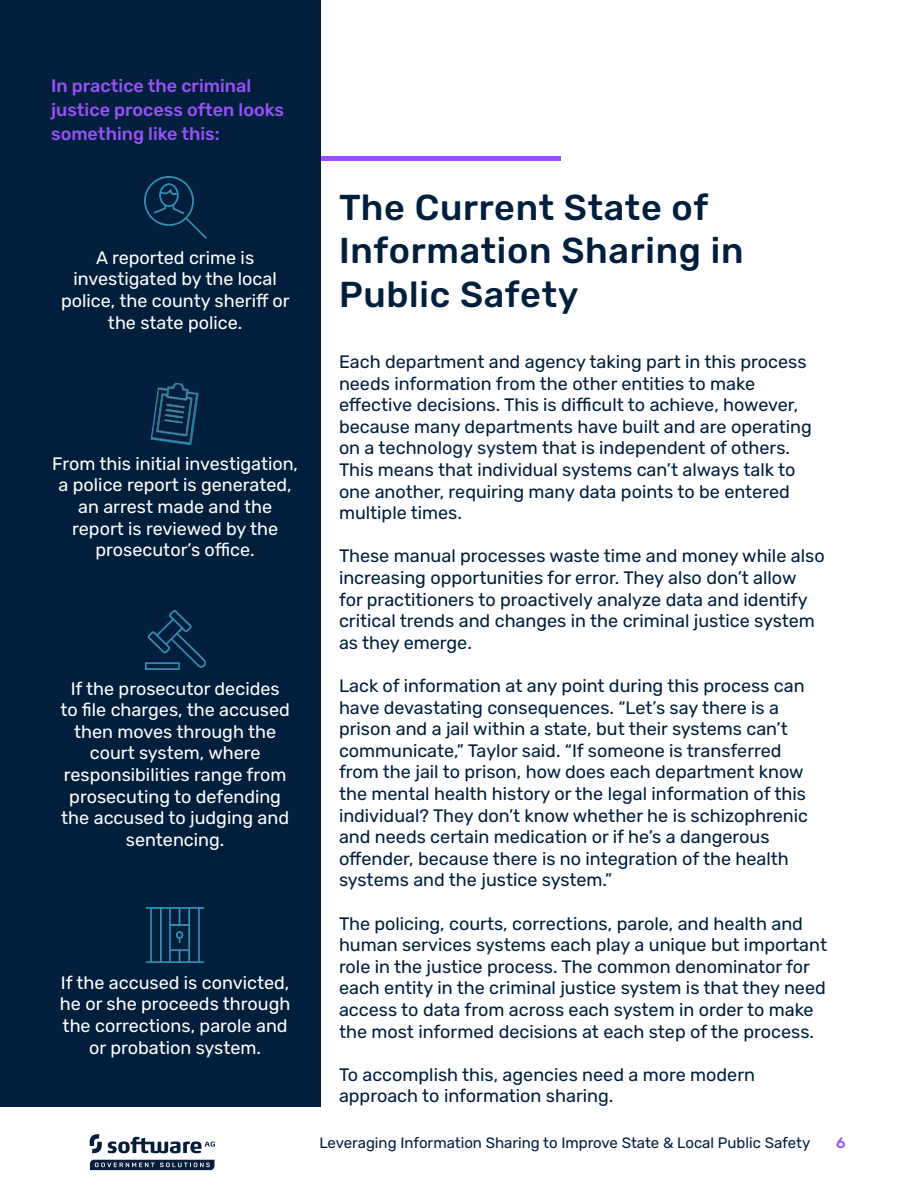
<style>
.page{position:relative;width:918px;height:1188px;background:#fff}
.page>*{position:absolute;margin:0;border:0;box-sizing:border-box;transform-origin:0 0}
.t1{font:500 36px/43.2px "Rubik";letter-spacing:.02em;color:#011f3d}
.Body{font:18px/21.6px "Rubik";color:#011f3d}
.Body-2{font:18px/21.6px "Rubik";color:#fff;text-align:center}
.t2{font:500 18px/24px "Rubik";color:#9a50fb}
.t3{font:15px "Rubik";color:#011f3d}
.t4{font:500 15px "Rubik";color:#9a50fb}
</style>
<div class="page">
<svg style="left:90px;top:1160px;width:125px;height:10px"></svg>
<svg style="left:90px;top:1134px;width:125px;height:19px"></svg>
<div style="left:0;top:0;width:321px;height:1107px;background:#011f3d"></div>
<img style="left:144px;top:176px;width:62px;height:63px">
<img style="left:151px;top:382px;width:48px;height:63px">
<img style="left:145px;top:610px;width:60px;height:60px">
<img style="left:147px;top:907px;width:57px;height:56px">
<hr style="left:321px;top:156px;width:240px;height:4px;background:#9a50fb">
<p class="t2" style="left:51px;top:75px;width:234px">In practice the criminal justice process often looks something like this:</p>
<p class="Body-2" style="left:61px;top:247px;width:230px">A reported crime is investigated by the local police, the county sheriff or</p>
<p class="Body-2" style="left:108px;top:312px;width:136px">the state police.</p>
<p class="Body-2" style="left:52px;top:453px;width:247px">From this initial investigation, a police report is generated, an arrest made and the report is reviewed by the prosecutor’s office.</p>
<p class="Body-2" style="left:61px;top:678px;width:231px">If the prosecutor decides to file charges, the accused then moves through the court system, where responsibilities range from prosecuting to defending the accused to judging and sentencing.</p>
<p class="Body-2" style="left:60px;top:972px;width:232px">If the accused is convicted, he or she proceeds through the corrections, parole and or probation system.</p>
<p class="t1" style="left:339px;top:187px;width:406px">The Current State of<br>Information Sharing in<br>Public Safety</p>
<p class="Body" style="left:339px;top:351px;width:469px">Each department and agency taking part in this process</p>
<p class="Body" style="left:339px;top:373px;width:474px">needs information from the other entities to make effective decisions. This is difficult to achieve, however, because many departments have built and are operating on a technology system that is independent of others.<br>This means that individual systems can’t always talk to one another, requiring many data points to be entered multiple times.</p>
<p class="Body" style="left:339px;top:546px;width:487px">These manual processes waste time and money while also increasing opportunities for error. They also don’t allow for practitioners to proactively analyze data and identify critical trends and changes in the criminal justice system as they emerge.</p>
<p class="Body" style="left:339px;top:675px;width:471px">Lack of information at any point during this process can have devastating consequences. “Let’s say there is a prison and a jail within a state, but their systems can’t communicate,” Taylor said. “If someone is transferred from the jail to prison, how does each department know the mental health history or the legal information of this individual? They don’t know whether he is schizophrenic</p>
<p class="Body" style="left:339px;top:827px;width:451px">and needs certain medication or if he’s a dangerous offender, because there is no integration of the health systems and the justice system.”</p>
<p class="Body" style="left:339px;top:913px;width:490px">The policing, courts, corrections, parole, and health and human services systems each play a unique but important role in the justice process. The common denominator for each entity in the criminal justice system is that they need access to data from across each system in order to make the most informed decisions at each step of the process.</p>
<p class="Body" style="left:339px;top:1064px;width:418px">To accomplish this, agencies need a more modern</p>
<p class="Body" style="left:339px;top:1086px;width:276px">approach to information sharing.</p>
<p class="t3" style="left:319px;top:1134px;width:493px">Leveraging Information Sharing to Improve State &amp; Local Public Safety</p>
<p class="t4" style="left:836px;top:1134px;width:11px">6</p>
</div>
